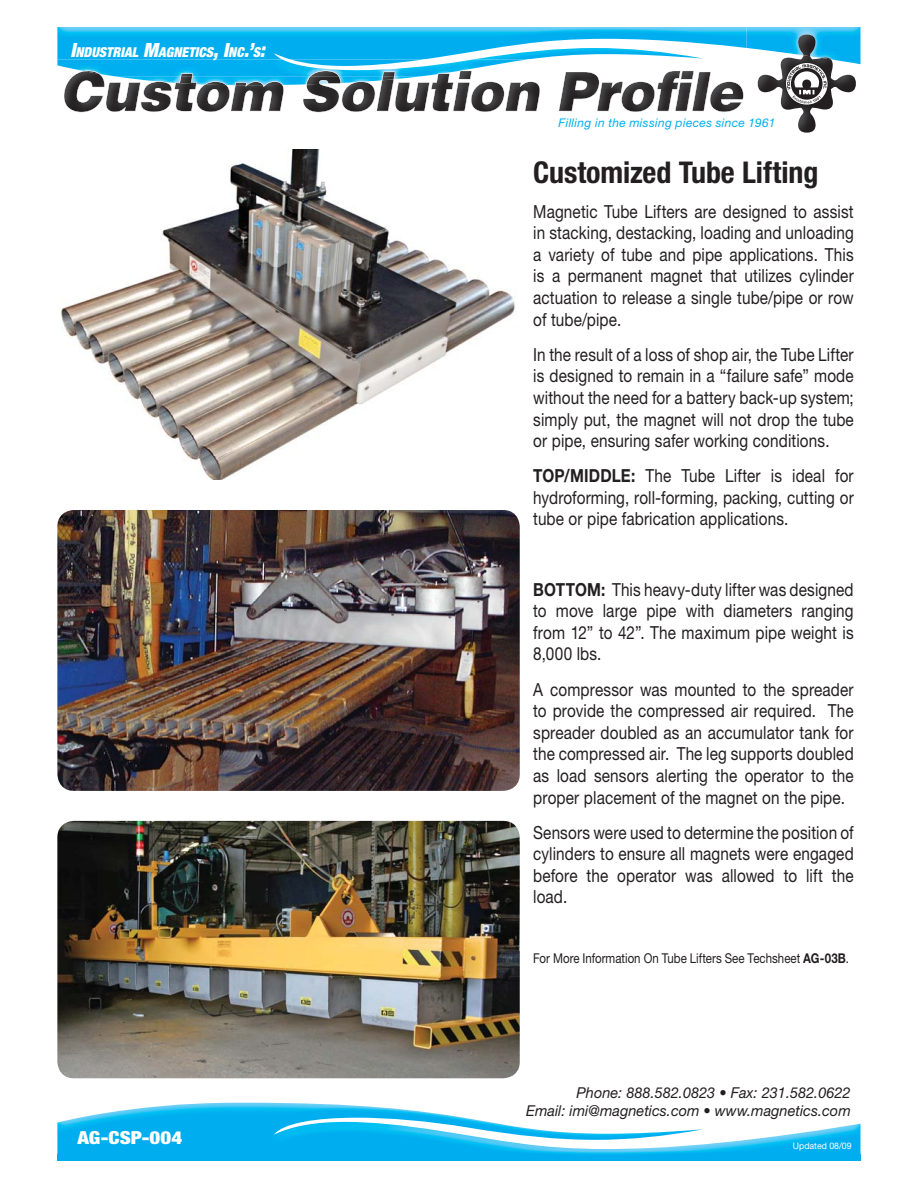
<style>
.page{position:relative;width:918px;height:1188px;background:#fff}
.page>*{position:absolute;margin:0;border:0;box-sizing:border-box;transform-origin:0 0}
.t1{font:700 condensed 30px "Helvetica Neue";color:#231f20}
.t2{font:18px/21.6px "Helvetica Neue";letter-spacing:.01em;color:#231f20;text-align:justify;scale:.85 1}
.t3{font:900 condensed 18px "Helvetica Neue";color:#fff;scale:1.15 1}
.t4{font:italic 15px/18px "Helvetica Neue";color:#231f20;text-align:right}
.t5{font:italic 900 condensed 13.65px "Helvetica Neue";letter-spacing:.005em;color:#fff}
.t6{font:13.5px "Helvetica Neue";color:#231f20;scale:.85 1}
.t7{font:italic 12px "Helvetica Neue";letter-spacing:.03em;color:#00aeef}
.t8{font:9px "Helvetica Neue";color:#fff}
.s1{font-size:19.65px}
.s2{font-weight:700}
</style>
<div class="page">
<img style="left:57px;top:27px;width:690px;height:33px">
<div style="left:57px;top:1155px;width:803px;height:6px;background:#00aeef"></div>
<img style="left:57px;top:1103px;width:803px;height:52px">
<img style="left:114px;top:76px;width:308px;height:6px">
<img style="left:57px;top:60px;width:466px;height:16px">
<img style="left:306px;top:76px;width:35px;height:6px">
<img style="left:310px;top:71px;width:29px;height:5px">
<img style="left:64px;top:71px;width:41px;height:41px">
<img style="left:84px;top:71px;width:16px;height:3px">
<img style="left:479px;top:81px;width:265px;height:31px">
<img style="left:350px;top:111px;width:74px;height:1px">
<img style="left:205px;top:111px;width:75px;height:1px">
<img style="left:205px;top:81px;width:22px;height:1px">
<img style="left:110px;top:81px;width:62px;height:31px">
<img style="left:431px;top:73px;width:23px;height:3px">
<img style="left:174px;top:76px;width:23px;height:6px">
<svg style="left:181px;top:73px;width:12px;height:3px"></svg>
<img style="left:681px;top:72px;width:30px;height:10px">
<img style="left:657px;top:71px;width:24px;height:11px">
<img style="left:559px;top:72px;width:64px;height:10px">
<img style="left:376px;top:79px;width:164px;height:3px">
<svg style="left:382px;top:72px;width:13px;height:8px"></svg>
<img style="left:235px;top:81px;width:48px;height:1px">
<svg style="left:681px;top:71px;width:13px;height:8px"></svg>
<svg style="left:459px;top:71px;width:13px;height:8px"></svg>
<img style="left:92px;top:82px;width:651px;height:29px">
<img style="left:431px;top:74px;width:19px;height:37px">
<svg style="left:448px;top:74px;width:5px;height:9px"></svg>
<img style="left:633px;top:89px;width:11px;height:16px">
<img style="left:482px;top:89px;width:11px;height:16px">
<img style="left:353px;top:89px;width:11px;height:16px">
<img style="left:208px;top:89px;width:11px;height:16px">
<svg style="left:722px;top:88px;width:11px;height:6px"></svg>
<svg style="left:575px;top:81px;width:12px;height:9px"></svg>
<img style="left:747px;top:27px;width:113px;height:37px">
<img style="left:747px;top:60px;width:5px;height:4px">
<img style="left:758px;top:55px;width:98px;height:78px">
<img style="left:798px;top:35px;width:33px;height:24px">
<svg style="left:785px;top:62px;width:43px;height:43px"></svg>
<svg style="left:786px;top:63px;width:42px;height:42px"></svg>
<svg style="left:787px;top:64px;width:40px;height:39px"></svg>
<img style="left:57px;top:510px;width:463px;height:281px;border-radius:17px">
<img style="left:57px;top:821px;width:463px;height:257px;border-radius:17px">
<img style="left:61px;top:150px;width:454px;height:330px">
<p class="t5" style="left:70px;top:48px;width:199px"><span class="s1">I</span>NDUSTRIAL <span class="s1">M</span>AGNETICS<span class="s1">, I</span>NC<span class="s1">.’</span>S<span class="s1">:</span></p>
<p class="t3" style="left:78px;top:1131px;width:92px">AG-CSP-004</p>
<p class="t7" style="left:559px;top:119px;width:218px">Filling in the missing pieces since 1961</p>
<h1 class="t1" style="left:533px;top:161px;width:287px">Customized Tube Lifting</h1>
<p class="t2" style="left:533px;top:202px;width:379px">Magnetic Tube Lifters are designed to assist in stacking, destacking, loading and unloading a variety of tube and pipe applications. This is a permanent magnet that utilizes cylinder actuation to release a single tube/pipe or row of tube/pipe.</p>
<p class="t2" style="left:533px;top:345px;width:379px">In the result of a loss of shop air, the Tube Lifter is designed to remain in a “failure safe” mode without the need for a battery back-up system; simply put, the magnet will not drop the tube or pipe, ensuring safer working conditions.</p>
<p class="t2" style="left:533px;top:467px;width:379px"><span class="s2">TOP/MIDDLE:</span> The Tube Lifter is ideal for hydroforming, roll-forming, packing, cutting or tube or pipe fabrication applications.</p>
<p class="t2" style="left:533px;top:580px;width:379px"><span class="s2">BOTTOM:</span> This heavy-duty lifter was designed to move large pipe with diameters ranging from 12” to 42”. The maximum pipe weight is 8,000 lbs.</p>
<p class="t2" style="left:533px;top:680px;width:379px">A compressor was mounted to the spreader to provide the compressed air required. The spreader doubled as an accumulator tank for the compressed air. The leg supports doubled as load sensors alerting the operator to the proper placement of the magnet on the pipe.</p>
<p class="t2" style="left:533px;top:823px;width:379px">Sensors were used to determine the position of cylinders to ensure all magnets were engaged before the operator was allowed to lift the load.</p>
<p class="t6" style="left:533px;top:953px;width:373px">For More Information On Tube Lifters See Techsheet <span class="s2">AG-03B</span>.</p>
<p class="t4" style="left:526px;top:1085px;width:326px">Phone: 888.582.0823 • Fax: 231.582.0622<br>Email: imi@magnetics.com • www.magnetics.com</p>
<p class="t8" style="left:793px;top:1142px;width:60px">Updated 08/09</p>
</div>
